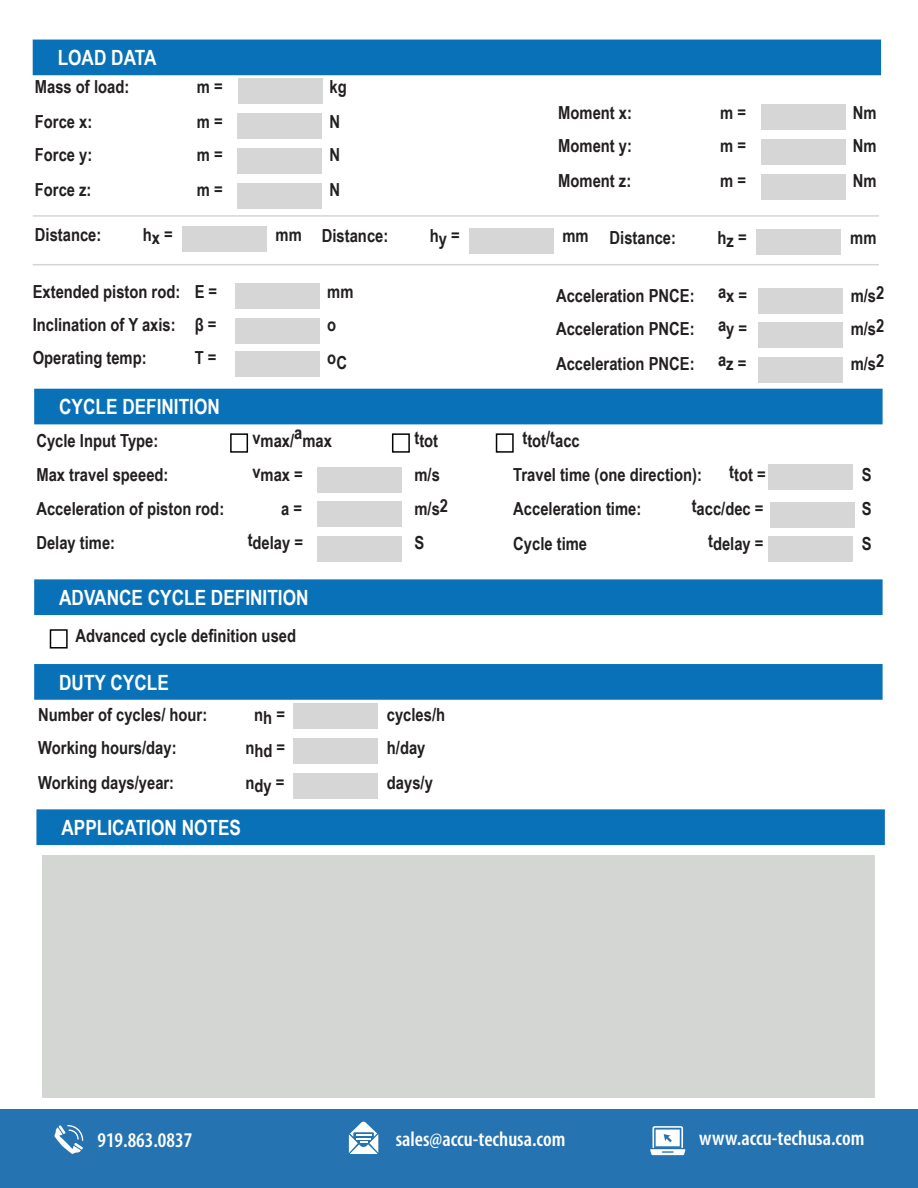
<style>
.page{position:relative;width:918px;height:1188px;background:#fff}
.page>*{position:absolute;margin:0;border:0;box-sizing:border-box;transform-origin:0 0}
.t1{font:700 21px "Arial Narrow";color:#fff}
.t2{font:600 condensed 21px "Myriad Pro";color:#fff}
.t3{font:700 18px "Arial Narrow";color:#231f20}
</style>
<div class="page">
<div style="left:34px;top:389px;width:849px;height:35px;background:#0971b7"></div>
<div style="left:317px;top:467px;width:84px;height:26px;background:#d5d6d5"></div>
<div style="left:317px;top:501px;width:84px;height:26px;background:#d5d6d5"></div>
<div style="left:317px;top:536px;width:84px;height:26px;background:#d5d6d5"></div>
<div style="left:768px;top:464px;width:85px;height:26px;background:#d5d6d5"></div>
<div style="left:770px;top:502px;width:84px;height:26px;background:#d5d6d5"></div>
<div style="left:768px;top:536px;width:85px;height:26px;background:#d5d6d5"></div>
<div style="left:230px;top:433px;width:18px;height:20px;border:2px solid #040503"></div>
<div style="left:392px;top:433px;width:18px;height:20px;border:2px solid #040503"></div>
<div style="left:496px;top:433px;width:18px;height:20px;border:2px solid #040503"></div>
<div style="left:34px;top:579px;width:849px;height:36px;background:#0971b7;border:2px solid #0971b7"></div>
<div style="left:50px;top:629px;width:18px;height:20px;border:2px solid #040503"></div>
<div style="left:34px;top:664px;width:849px;height:36px;background:#0971b7;border:2px solid #0971b7"></div>
<div style="left:293px;top:703px;width:85px;height:26px;background:#d5d6d5"></div>
<div style="left:293px;top:738px;width:85px;height:26px;background:#d5d6d5"></div>
<div style="left:293px;top:773px;width:85px;height:26px;background:#d5d6d5"></div>
<div style="left:36px;top:809px;width:849px;height:36px;background:#0971b7;border:2px solid #0971b7"></div>
<div style="left:42px;top:855px;width:833px;height:243px;background:#d4d6d4"></div>
<div style="left:33px;top:40px;width:848px;height:35px;background:#0971b7"></div>
<div style="left:238px;top:78px;width:84px;height:26px;background:#d5d6d5"></div>
<div style="left:238px;top:113px;width:84px;height:26px;background:#d5d6d5"></div>
<div style="left:238px;top:148px;width:84px;height:26px;background:#d5d6d5"></div>
<div style="left:238px;top:183px;width:84px;height:26px;background:#d5d6d5"></div>
<div style="left:761px;top:104px;width:84px;height:26px;background:#d5d6d5"></div>
<div style="left:761px;top:139px;width:84px;height:26px;background:#d5d6d5"></div>
<div style="left:761px;top:174px;width:84px;height:26px;background:#d5d6d5"></div>
<hr style="left:33px;top:215px;width:846px;height:2px;background:#d4d6d4">
<div style="left:182px;top:226px;width:84px;height:26px;background:#d5d6d5"></div>
<div style="left:469px;top:228px;width:84px;height:26px;background:#d5d6d5"></div>
<div style="left:757px;top:229px;width:84px;height:26px;background:#d5d6d5"></div>
<hr style="left:33px;top:264px;width:846px;height:1px;background:#d4d6d4">
<div style="left:235px;top:283px;width:85px;height:26px;background:#d5d6d5"></div>
<div style="left:235px;top:318px;width:85px;height:26px;background:#d5d6d5"></div>
<div style="left:759px;top:288px;width:84px;height:26px;background:#d5d6d5"></div>
<div style="left:759px;top:322px;width:84px;height:26px;background:#d5d6d5"></div>
<div style="left:759px;top:357px;width:84px;height:26px;background:#d5d6d5"></div>
<div style="left:235px;top:351px;width:85px;height:26px;background:#d5d6d5"></div>
<div style="left:0;top:1110px;width:917px;height:78px;background:#2573b0"></div>
<svg style="left:54px;top:1125px;width:29px;height:29px"></svg>
<svg style="left:349px;top:1122px;width:29px;height:32px"></svg>
<svg style="left:650px;top:1126px;width:35px;height:29px"></svg>
<p class="t1" style="left:58px;top:42px;width:100px">LOAD DATA</p>
<p class="t3" style="left:35px;top:73px;width:96px">Mass of load:</p>
<p class="t3" style="left:197px;top:73px;width:27px">m =</p>
<p class="t3" style="left:330px;top:73px;width:19px">kg</p>
<p class="t3" style="left:35px;top:108px;width:59px">Force x:</p>
<p class="t3" style="left:197px;top:108px;width:27px">m =</p>
<p class="t3" style="left:330px;top:108px;width:12px">N</p>
<p class="t3" style="left:35px;top:141px;width:59px">Force y:</p>
<p class="t3" style="left:197px;top:141px;width:27px">m =</p>
<p class="t3" style="left:330px;top:141px;width:12px">N</p>
<p class="t3" style="left:35px;top:176px;width:58px">Force z:</p>
<p class="t3" style="left:197px;top:176px;width:27px">m =</p>
<p class="t3" style="left:330px;top:176px;width:12px">N</p>
<p class="t3" style="left:558px;top:99px;width:75px">Moment x:</p>
<p class="t3" style="left:720px;top:99px;width:27px">m =</p>
<p class="t3" style="left:853px;top:99px;width:25px">Nm</p>
<p class="t3" style="left:558px;top:132px;width:75px">Moment y:</p>
<p class="t3" style="left:720px;top:132px;width:27px">m =</p>
<p class="t3" style="left:853px;top:132px;width:25px">Nm</p>
<p class="t3" style="left:558px;top:167px;width:74px">Moment z:</p>
<p class="t3" style="left:720px;top:167px;width:27px">m =</p>
<p class="t3" style="left:853px;top:167px;width:25px">Nm</p>
<p class="t3" style="left:35px;top:221px;width:68px">Distance:</p>
<p class="t3" style="left:143px;top:221px;width:31px">hx =</p>
<p class="t3" style="left:276px;top:221px;width:28px">mm</p>
<p class="t3" style="left:322px;top:222px;width:68px">Distance:</p>
<p class="t3" style="left:430px;top:222px;width:31px">hy =</p>
<p class="t3" style="left:563px;top:222px;width:28px">mm</p>
<p class="t3" style="left:610px;top:224px;width:68px">Distance:</p>
<p class="t3" style="left:718px;top:224px;width:31px">hz =</p>
<p class="t3" style="left:850px;top:224px;width:28px">mm</p>
<p class="t3" style="left:33px;top:278px;width:186px">Extended piston rod: E =</p>
<p class="t3" style="left:327px;top:278px;width:28px">mm</p>
<p class="t3" style="left:33px;top:311px;width:185px">Inclination of Y axis: β =</p>
<p class="t3" style="left:327px;top:311px;width:11px">o</p>
<p class="t3" style="left:556px;top:282px;width:140px">Acceleration PNCE:</p>
<p class="t3" style="left:718px;top:282px;width:31px">ax =</p>
<p class="t3" style="left:851px;top:282px;width:35px">m/s2</p>
<p class="t3" style="left:556px;top:316px;width:140px">Acceleration PNCE:</p>
<p class="t3" style="left:718px;top:316px;width:31px">ay =</p>
<p class="t3" style="left:851px;top:316px;width:35px">m/s2</p>
<p class="t3" style="left:556px;top:350px;width:140px">Acceleration PNCE:</p>
<p class="t3" style="left:718px;top:346px;width:10px">a</p>
<p class="t3" style="left:33px;top:344px;width:115px">Operating temp:</p>
<p class="t3" style="left:195px;top:344px;width:23px">T =</p>
<p class="t3" style="left:327px;top:346px;width:21px">oC</p>
<p class="t3" style="left:726px;top:350px;width:22px">z =</p>
<p class="t3" style="left:851px;top:350px;width:35px">m/s2</p>
<p class="t1" style="left:59px;top:391px;width:162px">CYCLE DEFINITION</p>
<p class="t3" style="left:36px;top:427px;width:123px">Cycle Input Type:</p>
<p class="t3" style="left:252px;top:427px;width:81px">vmax/amax</p>
<p class="t3" style="left:414px;top:427px;width:25px">ttot</p>
<p class="t3" style="left:522px;top:427px;width:59px">ttot/tacc</p>
<p class="t3" style="left:36px;top:461px;width:134px">Max travel speeed:</p>
<p class="t3" style="left:252px;top:461px;width:52px">vmax =</p>
<p class="t3" style="left:414px;top:461px;width:27px">m/s</p>
<p class="t3" style="left:36px;top:495px;width:189px">Acceleration of piston rod:</p>
<p class="t3" style="left:281px;top:495px;width:22px">a =</p>
<p class="t3" style="left:414px;top:495px;width:35px">m/s2</p>
<p class="t3" style="left:36px;top:529px;width:80px">Delay time:</p>
<p class="t3" style="left:248px;top:529px;width:57px">tdelay =</p>
<p class="t3" style="left:414px;top:529px;width:11px">S</p>
<p class="t3" style="left:513px;top:461px;width:190px">Travel time (one direction):</p>
<p class="t3" style="left:729px;top:461px;width:38px">ttot =</p>
<p class="t3" style="left:862px;top:461px;width:11px">S</p>
<p class="t3" style="left:513px;top:495px;width:129px">Acceleration time:</p>
<p class="t3" style="left:692px;top:495px;width:73px">tacc/dec =</p>
<p class="t3" style="left:862px;top:495px;width:11px">S</p>
<p class="t3" style="left:513px;top:530px;width:75px">Cycle time</p>
<p class="t3" style="left:708px;top:530px;width:57px">tdelay =</p>
<p class="t3" style="left:862px;top:530px;width:11px">S</p>
<p class="t1" style="left:59px;top:582px;width:251px">ADVANCE CYCLE DEFINITION</p>
<p class="t3" style="left:75px;top:622px;width:222px">Advanced cycle definition used</p>
<p class="t1" style="left:59px;top:667px;width:111px">DUTY CYCLE</p>
<p class="t3" style="left:38px;top:701px;width:170px">Number of cycles/ hour:</p>
<p class="t3" style="left:254px;top:701px;width:32px">nh =</p>
<p class="t3" style="left:387px;top:701px;width:60px">cycles/h</p>
<p class="t3" style="left:38px;top:734px;width:140px">Working hours/day:</p>
<p class="t3" style="left:245px;top:736px;width:41px">nhd =</p>
<p class="t3" style="left:387px;top:734px;width:40px">h/day</p>
<p class="t3" style="left:38px;top:769px;width:137px">Working days/year:</p>
<p class="t3" style="left:245px;top:771px;width:40px">ndy =</p>
<p class="t3" style="left:387px;top:769px;width:47px">days/y</p>
<p class="t1" style="left:61px;top:812px;width:181px">APPLICATION NOTES</p>
<p class="t2" style="left:98px;top:1129px;width:96px">919.863.0837</p>
<p class="t2" style="left:396px;top:1127px;width:171px">sales@accu-techusa.com</p>
<p class="t2" style="left:699px;top:1127px;width:167px">www.accu-techusa.com</p>
</div>
